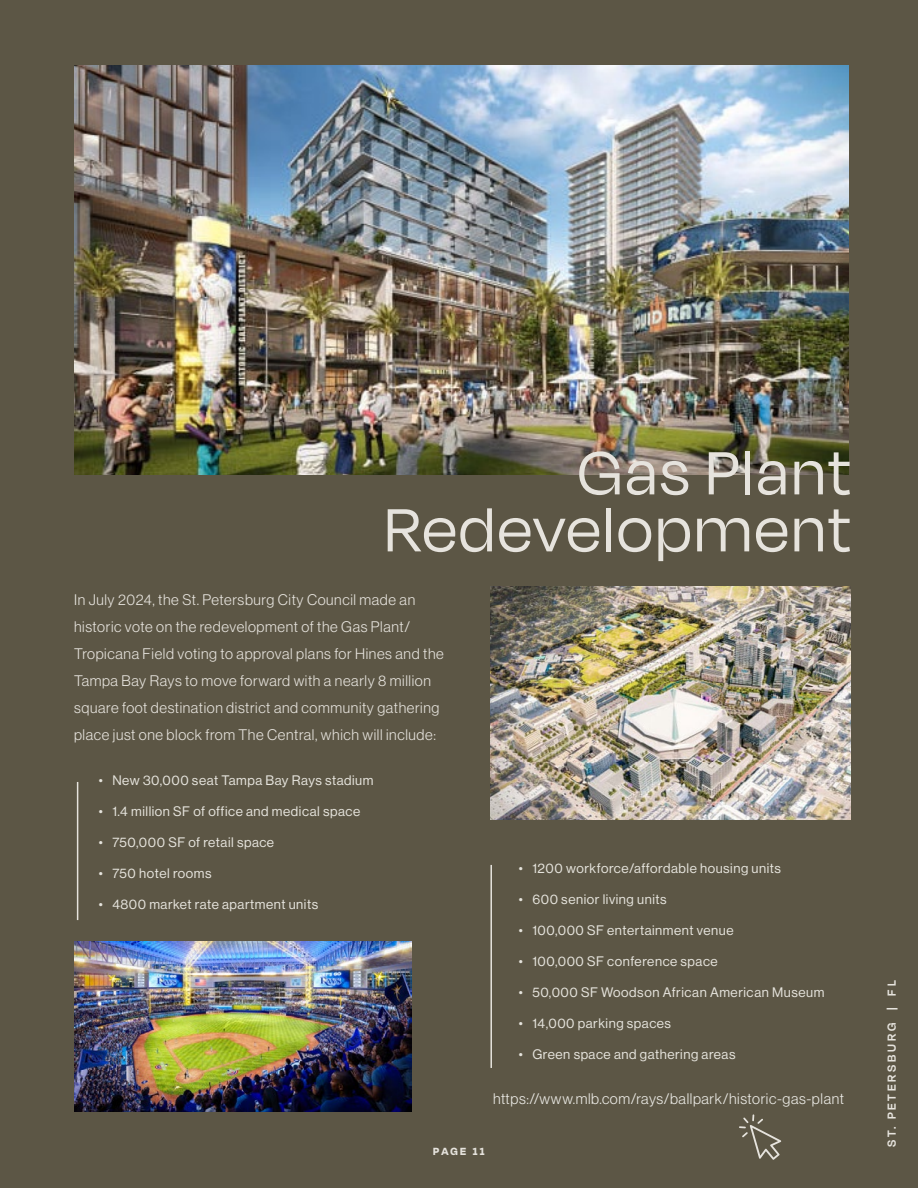
<style>
.page{position:relative;width:918px;height:1188px;background:#5c5645}
.page>*{position:absolute;margin:0;border:0;box-sizing:border-box;transform-origin:0 0}
.t1{font:70.2px/57px "Degular Display";letter-spacing:.04em;color:#e6e3dd;text-align:right}
.t2{font:15px/27px "N Haas Grotesk DS Pro 45 Lt";letter-spacing:.04em;color:#e6e3dd}
.t3{font:15px "N Haas Grotesk DS Pro 45 Lt";letter-spacing:.04em;color:#ecebe6}
.t4{font:13.5px "N Haas Grotesk DS Pro 55 Rg";letter-spacing:.04em;color:#e6e4dd}
.t5{font:600 13.5px "Degular Display";letter-spacing:.2em;color:#e6e3dd}
.t6{font:700 12px "Degular Display";letter-spacing:.185em;color:#e6e3dd}
</style>
<div class="page">
<hr style="left:490px;top:865px;width:2px;height:203px;background:#e6e3dd">
<hr style="left:77px;top:782px;width:1px;height:138px;background:#e6e3dd">
<img style="left:74px;top:65px;width:775px;height:410px">
<img style="left:490px;top:586px;width:360px;height:234px">
<img style="left:74px;top:942px;width:338px;height:169px">
<svg style="left:739px;top:1114px;width:42px;height:46px"></svg>
<h1 class="t1" style="left:384px;top:443px;width:467px">Gas Plant<br>Redevelopment</h1>
<p class="t2" style="left:74px;top:586px;width:371px">In July 2024, the St. Petersburg City Council made an historic vote on the redevelopment of the Gas Plant/ Tropicana Field voting to approval plans for Hines and the Tampa Bay Rays to move forward with a nearly 8 million square foot destination district and community gathering place just one block from The Central, which will include:</p>
<p class="t4" style="left:99px;top:773px;width:276px">• New 30,000 seat Tampa Bay Rays stadium</p>
<p class="t4" style="left:99px;top:804px;width:263px">• 1.4 million SF of office and medical space</p>
<p class="t4" style="left:99px;top:834px;width:177px">• 750,000 SF of retail space</p>
<p class="t4" style="left:99px;top:865px;width:114px">• 750 hotel rooms</p>
<p class="t4" style="left:99px;top:896px;width:221px">• 4800 market rate apartment units</p>
<p class="t4" style="left:519px;top:860px;width:264px">• 1200 workforce/affordable housing units</p>
<p class="t4" style="left:519px;top:891px;width:149px">• 600 senior living units</p>
<p class="t4" style="left:519px;top:922px;width:216px">• 100,000 SF entertainment venue</p>
<p class="t4" style="left:519px;top:953px;width:200px">• 100,000 SF conference space</p>
<p class="t4" style="left:519px;top:984px;width:307px">• 50,000 SF Woodson African American Museum</p>
<p class="t4" style="left:519px;top:1015px;width:154px">• 14,000 parking spaces</p>
<p class="t4" style="left:519px;top:1046px;width:218px">• Green space and gathering areas</p>
<p class="t3" style="left:493px;top:1090px;width:352px">https://www.mlb.com/rays/ballpark/historic-gas-plant</p>
<p class="t6" style="left:433px;top:1144px;width:53px">PAGE 11</p>
<p class="t5" style="left:884px;top:1147px;width:168px;rotate:-90deg">ST. PETERSBURG | FL</p>
</div>
